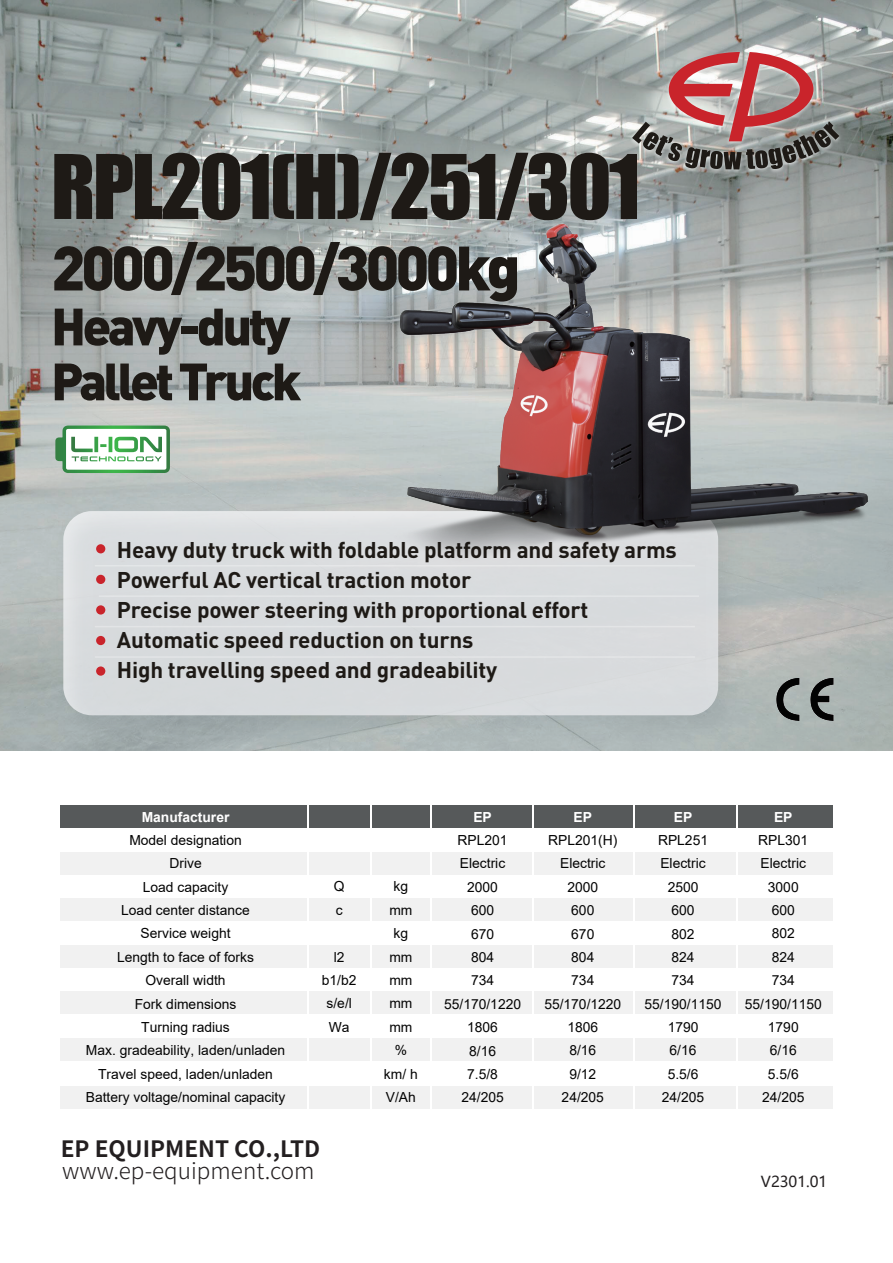
<style>
.page{position:relative;width:893px;height:1263px;background:#fff}
.page>*{position:absolute;margin:0;border:0;box-sizing:border-box;transform-origin:0 0}
.t1{font:82.2px "Impact";letter-spacing:-.03em;color:#1e1a16}
.t2{font:900 61.65px "DIN";letter-spacing:-.07em;color:#1e1a16}
.t3{font:900 51.6px/54.9px "DIN";letter-spacing:-.07em;color:#1e1a16}
.t4{font:700 22.5px/30px "DIN";letter-spacing:-.01em;color:#1e1a16}
.t5{font:300 22.5px "Source Han Sans CN";color:#231f20}
.t6{font:700 22.5px "Source Han Sans CN";color:#231f20}
.t7{font:15px "Microsoft Ya Hei";color:#231f20}
.t8{font:13.8px/23.4px "Arial";color:#030303;text-align:center}
.t9{font:700 13.8px "Arial";color:#fff}
</style>
<div class="page">
<div style="left:60px;top:805px;width:82px;height:23px;background:#56595a"></div>
<div style="left:141px;top:805px;width:270px;height:23px;background:#56595a"></div>
<div style="left:410px;top:805px;width:423px;height:23px;background:#56595a"></div>
<div style="left:60px;top:852px;width:82px;height:23px;background:#f1f1f1"></div>
<div style="left:141px;top:852px;width:271px;height:23px;background:#f1f1f1"></div>
<div style="left:411px;top:852px;width:422px;height:23px;background:#f1f1f1"></div>
<div style="left:60px;top:898px;width:82px;height:23px;background:#f1f1f1"></div>
<div style="left:141px;top:898px;width:271px;height:23px;background:#f1f1f1"></div>
<div style="left:411px;top:898px;width:422px;height:23px;background:#f1f1f1"></div>
<div style="left:60px;top:945px;width:82px;height:23px;background:#f1f1f1"></div>
<div style="left:141px;top:945px;width:271px;height:23px;background:#f1f1f1"></div>
<div style="left:411px;top:945px;width:422px;height:23px;background:#f1f1f1"></div>
<div style="left:60px;top:991px;width:82px;height:23px;background:#f1f1f1"></div>
<div style="left:141px;top:991px;width:271px;height:23px;background:#f1f1f1"></div>
<div style="left:411px;top:991px;width:422px;height:23px;background:#f1f1f1"></div>
<div style="left:60px;top:1038px;width:82px;height:23px;background:#f1f1f1"></div>
<div style="left:141px;top:1038px;width:271px;height:23px;background:#f1f1f1"></div>
<div style="left:411px;top:1038px;width:422px;height:23px;background:#f1f1f1"></div>
<div style="left:60px;top:1086px;width:82px;height:23px;background:#f1f1f1"></div>
<div style="left:141px;top:1086px;width:271px;height:23px;background:#f1f1f1"></div>
<div style="left:411px;top:1086px;width:422px;height:23px;background:#f1f1f1"></div>
<img style="left:0;top:0;width:893px;height:750px">
<img style="left:781px;top:671px;width:57px;height:53px">
<svg style="left:55px;top:425px;width:115px;height:41px"></svg>
<img style="left:578px;top:0;width:315px;height:128px">
<svg style="left:632px;top:52px;width:207px;height:76px;background:#b88b8b"></svg>
<img style="left:17px;top:466px;width:764px;height:285px">
<hr style="left:95px;top:626px;width:600px;height:1px;background:#fff">
<hr style="left:99px;top:595px;width:600px;height:2px;background:#fff">
<hr style="left:95px;top:565px;width:600px;height:1px;background:#fff">
<hr style="left:95px;top:656px;width:600px;height:2px;background:#fff">
<div style="left:96px;top:544px;width:9px;height:9px;background:#c9242b;border-radius:50%"></div>
<div style="left:96px;top:575px;width:9px;height:9px;background:#c9242b;border-radius:50%"></div>
<div style="left:96px;top:605px;width:9px;height:9px;background:#c9242b;border-radius:50%"></div>
<div style="left:96px;top:636px;width:9px;height:9px;background:#c9242b;border-radius:50%"></div>
<div style="left:96px;top:666px;width:9px;height:10px;background:#c9242b;border-radius:50%"></div>
<img style="left:201px;top:128px;width:692px;height:521px">
<hr style="left:307px;top:793px;width:2px;height:335px;background:#fff">
<hr style="left:370px;top:793px;width:2px;height:335px;background:#fff">
<hr style="left:431px;top:793px;width:1px;height:335px;background:#fff">
<hr style="left:532px;top:793px;width:2px;height:335px;background:#fff">
<hr style="left:633px;top:793px;width:2px;height:335px;background:#fff">
<hr style="left:736px;top:793px;width:2px;height:335px;background:#fff">
<h1 class="t1" style="left:51px;top:123px;width:591px">RPL201(H)/251/301</h1>
<h2 class="t2" style="left:51px;top:227px;width:471px">2000/2500/3000kg</h2>
<h3 class="t3" style="left:51px;top:296px;width:252px">Heavy-duty<br>Pallet Truck</h3>
<h3 class="t4" style="left:117px;top:534px;width:561px">Heavy duty truck with foldable platform and safety arms Powerful AC vertical traction motor<br>Precise power steering with proportional effort Automatic speed reduction on turns<br>High travelling speed and gradeability</h3>
<p class="t9" style="left:142px;top:807px;width:89px">Manufacturer</p>
<p class="t8" style="left:86px;top:828px;width:201px">Model designation<br>Drive<br>Load capacity<br>Load center distance<br>Service weight<br>Length to face of forks<br>Overall width<br>Fork dimensions<br>Turning radius<br>Max. gradeability, laden/unladen<br>Travel speed, laden/unladen<br>Battery voltage/nominal capacity</p>
<p class="t8" style="left:334px;top:875px;width:12px;text-align:left">Q c</p>
<p class="t8" style="left:322px;top:945px;width:36px">l2 b1/b2 s/e/l<br>Wa</p>
<h3 class="t6" style="left:61px;top:1136px;width:261px">EP EQUIPMENT CO.,LTD</h3>
<h3 class="t5" style="left:62px;top:1158px;width:254px">www.ep-equipment.com</h3>
<p class="t8" style="left:384px;top:875px;width:35px">kg mm kg mm mm mm mm % km/ h<br>V/Ah</p>
<p class="t9" style="left:473px;top:807px;width:20px">EP</p>
<p class="t8" style="left:444px;top:828px;width:79px">RPL201<br>Electric<br>2000<br>600<br>670<br>804<br>734<br>55/170/1220<br>1806<br>8/16<br>7.5/8<br>24/205</p>
<p class="t9" style="left:574px;top:807px;width:20px">EP</p>
<p class="t8" style="left:544px;top:828px;width:79px">RPL201(H)<br>Electric<br>2000<br>600<br>670<br>804<br>734<br>55/170/1220<br>1806<br>8/16<br>9/12<br>24/205</p>
<p class="t9" style="left:674px;top:807px;width:20px">EP</p>
<p class="t8" style="left:645px;top:828px;width:79px">RPL251<br>Electric<br>2500<br>600<br>802<br>824<br>734<br>55/190/1150<br>1790<br>6/16<br>5.5/6<br>24/205</p>
<p class="t9" style="left:774px;top:807px;width:20px">EP</p>
<p class="t8" style="left:745px;top:828px;width:79px">RPL301<br>Electric<br>3000<br>600<br>802<br>824<br>734<br>55/190/1150<br>1790<br>6/16<br>5.5/6<br>24/205</p>
<p class="t7" style="left:761px;top:1172px;width:68px">V2301.01</p>
</div>
